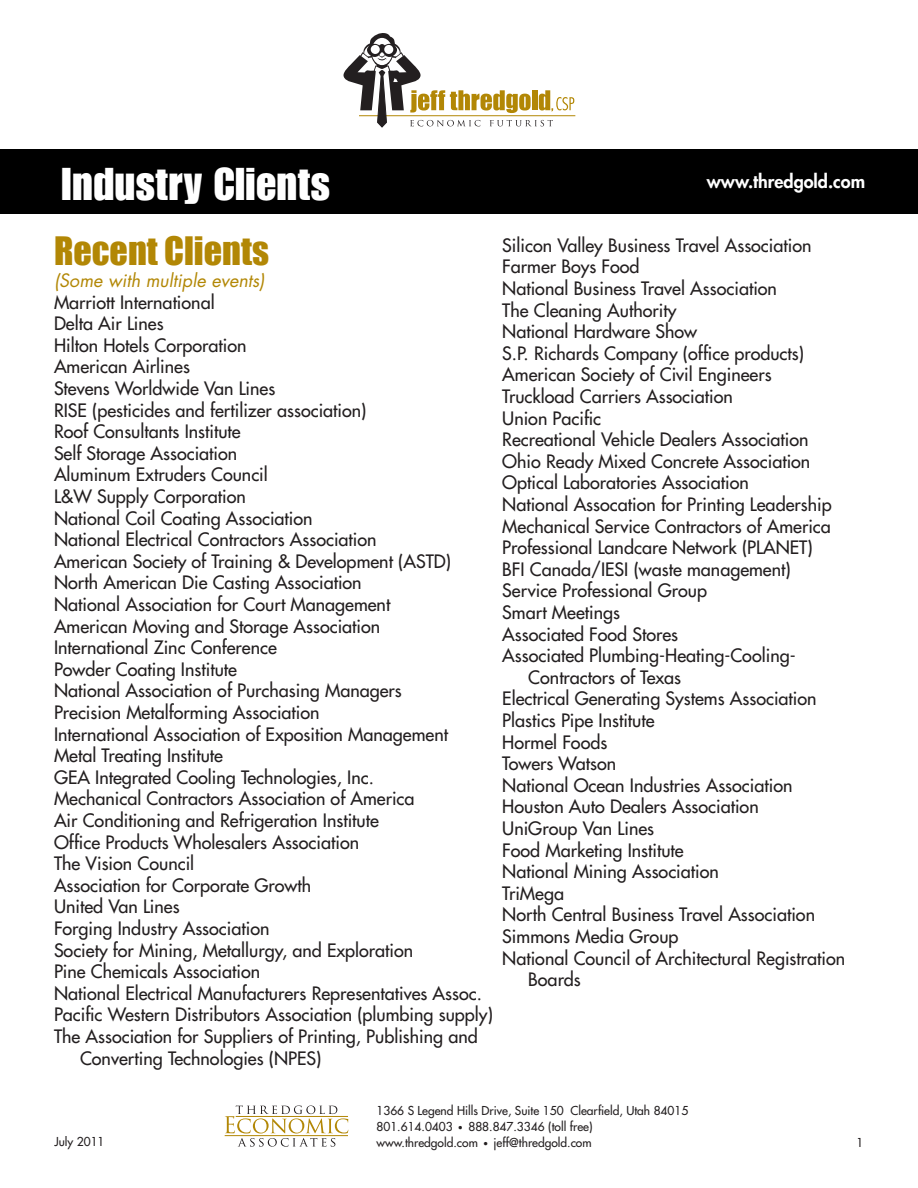
<style>
.page{position:relative;width:918px;height:1188px;background:#fff}
.page>*{position:absolute;margin:0;border:0;box-sizing:border-box;transform-origin:0 0}
.t1{font:45px "Impact LT Std";letter-spacing:.01em;color:#fff}
.t2{font:36px "Impact";color:#b28705}
.t3{font:500 18px "Futura Std";color:#231f20}
.t4{font:italic 18px "Futura Std";color:#b28705}
.t5{font:800 18px "Futura Std";color:#fff}
.t6{font:500 12px/15.8px "Futura Std";color:#231f20}
.s1{font-size:9px}
</style>
<div class="page">
<hr style="left:359px;top:115px;width:216px;height:1px;background:#b28705">
<svg style="left:344px;top:33px;width:230px;height:95px"></svg>
<svg style="left:225px;top:1106px;width:123px;height:41px"></svg>
<hr style="left:225px;top:1135px;width:123px;height:1px;background:#b28705">
<hr style="left:236px;top:1116px;width:112px;height:1px;background:#b28705">
<div style="left:0;top:150px;width:918px;height:64px;background:#000"></div>
<h1 class="t1" style="left:62px;top:158px;width:270px">Industry Clients</h1>
<h2 class="t2" style="left:54px;top:223px;width:216px">Recent Clients</h2>
<p class="t4" style="left:54px;top:269px;width:212px">(Some with multiple events)</p>
<p class="t3" style="left:54px;top:291px;width:162px">Marriott International</p>
<p class="t3" style="left:54px;top:312px;width:111px">Delta Air Lines</p>
<p class="t3" style="left:54px;top:334px;width:194px">Hilton Hotels Corporation</p>
<p class="t3" style="left:54px;top:356px;width:137px">American Airlines</p>
<p class="t3" style="left:54px;top:377px;width:223px">Stevens Worldwide Van Lines</p>
<p class="t3" style="left:54px;top:399px;width:314px">RISE (pesticides and fertilizer association)</p>
<p class="t3" style="left:54px;top:420px;width:188px">Roof Consultants Institute</p>
<p class="t3" style="left:54px;top:442px;width:185px">Self Storage Association</p>
<p class="t3" style="left:54px;top:464px;width:215px">Aluminum Extruders Council</p>
<p class="t3" style="left:54px;top:485px;width:193px">L&amp;W Supply Corporation</p>
<p class="t3" style="left:54px;top:507px;width:260px">National Coil Coating Association</p>
<p class="t3" style="left:54px;top:528px;width:324px">National Electrical Contractors Association</p>
<p class="t3" style="left:54px;top:550px;width:399px">American Society of Training &amp; Development (ASTD)</p>
<p class="t3" style="left:54px;top:572px;width:309px">North American Die Casting Association</p>
<p class="t3" style="left:54px;top:593px;width:338px">National Association for Court Management</p>
<p class="t3" style="left:54px;top:615px;width:328px">American Moving and Storage Association</p>
<p class="t3" style="left:54px;top:636px;width:224px">International Zinc Conference</p>
<p class="t3" style="left:54px;top:658px;width:185px">Powder Coating Institute</p>
<p class="t3" style="left:54px;top:680px;width:349px">National Association of Purchasing Managers</p>
<p class="t3" style="left:54px;top:701px;width:267px">Precision Metalforming Association</p>
<p class="t3" style="left:54px;top:723px;width:396px">International Association of Exposition Management</p>
<p class="t3" style="left:54px;top:744px;width:171px">Metal Treating Institute</p>
<p class="t3" style="left:54px;top:766px;width:321px">GEA Integrated Cooling Technologies, Inc.</p>
<p class="t3" style="left:54px;top:788px;width:362px">Mechanical Contractors Association of America</p>
<p class="t3" style="left:54px;top:809px;width:326px">Air Conditioning and Refrigeration Institute</p>
<p class="t3" style="left:54px;top:831px;width:307px">Office Products Wholesalers Association</p>
<p class="t3" style="left:54px;top:852px;width:142px">The Vision Council</p>
<p class="t3" style="left:54px;top:874px;width:259px">Association for Corporate Growth</p>
<p class="t3" style="left:54px;top:896px;width:127px">United Van Lines</p>
<p class="t3" style="left:54px;top:917px;width:217px">Forging Industry Association</p>
<p class="t3" style="left:54px;top:939px;width:361px">Society for Mining, Metallurgy, and Exploration</p>
<p class="t3" style="left:54px;top:960px;width:208px">Pine Chemicals Association</p>
<p class="t3" style="left:54px;top:982px;width:429px">National Electrical Manufacturers Representatives Assoc.</p>
<p class="t3" style="left:54px;top:1004px;width:440px">Pacific Western Distributors Association (plumbing supply)</p>
<p class="t3" style="left:54px;top:1025px;width:425px">The Association for Suppliers of Printing, Publishing and</p>
<p class="t3" style="left:80px;top:1047px;width:243px">Converting Technologies (NPES)</p>
<p class="t5" style="left:707px;top:170px;width:160px">www.thredgold.com</p>
<p class="t3" style="left:502px;top:234px;width:311px">Silicon Valley Business Travel Association</p>
<p class="t3" style="left:502px;top:256px;width:139px">Farmer Boys Food</p>
<p class="t3" style="left:502px;top:277px;width:276px">National Business Travel Association</p>
<p class="t3" style="left:502px;top:299px;width:176px">The Cleaning Authority</p>
<p class="t3" style="left:502px;top:320px;width:196px">National Hardware Show</p>
<p class="t3" style="left:502px;top:342px;width:303px">S.P. Richards Company (office products)</p>
<p class="t3" style="left:502px;top:364px;width:271px">American Society of Civil Engineers</p>
<p class="t3" style="left:502px;top:385px;width:232px">Truckload Carriers Association</p>
<p class="t3" style="left:502px;top:407px;width:100px">Union Pacific</p>
<p class="t3" style="left:502px;top:428px;width:308px">Recreational Vehicle Dealers Association</p>
<p class="t3" style="left:502px;top:450px;width:310px">Ohio Ready Mixed Concrete Association</p>
<p class="t3" style="left:502px;top:472px;width:248px">Optical Laboratories Association</p>
<p class="t3" style="left:502px;top:493px;width:331px">National Assocation for Printing Leadership</p>
<p class="t3" style="left:502px;top:515px;width:330px">Mechanical Service Contractors of America</p>
<p class="t3" style="left:502px;top:536px;width:312px">Professional Landcare Network (PLANET)</p>
<p class="t3" style="left:502px;top:558px;width:290px">BFI Canada/IESI (waste management)</p>
<p class="t3" style="left:502px;top:580px;width:206px">Service Professional Group</p>
<p class="t3" style="left:502px;top:601px;width:119px">Smart Meetings</p>
<p class="t3" style="left:502px;top:623px;width:177px">Associated Food Stores</p>
<p class="t3" style="left:502px;top:644px;width:295px">Associated Plumbing-Heating-Cooling-</p>
<p class="t3" style="left:528px;top:666px;width:154px">Contractors of Texas</p>
<p class="t3" style="left:502px;top:688px;width:316px">Electrical Generating Systems Association</p>
<p class="t3" style="left:502px;top:709px;width:154px">Plastics Pipe Institute</p>
<p class="t3" style="left:502px;top:731px;width:107px">Hormel Foods</p>
<p class="t3" style="left:502px;top:752px;width:116px">Towers Watson</p>
<p class="t3" style="left:502px;top:774px;width:292px">National Ocean Industries Association</p>
<p class="t3" style="left:502px;top:796px;width:258px">Houston Auto Dealers Association</p>
<p class="t3" style="left:502px;top:817px;width:153px">UniGroup Van Lines</p>
<p class="t3" style="left:502px;top:839px;width:183px">Food Marketing Institute</p>
<p class="t3" style="left:502px;top:860px;width:218px">National Mining Association</p>
<p class="t3" style="left:502px;top:882px;width:63px">TriMega</p>
<p class="t3" style="left:502px;top:904px;width:314px">North Central Business Travel Association</p>
<p class="t3" style="left:502px;top:925px;width:178px">Simmons Media Group</p>
<p class="t3" style="left:502px;top:947px;width:344px">National Council of Architectural Registration</p>
<p class="t3" style="left:528px;top:968px;width:54px">Boards</p>
<p class="t6" style="left:376px;top:1103px;width:313px">1366 S Legend Hills Drive, Suite 150 Clearfield, Utah 84015<br>801.614.0403 <span class="s1">•</span> 888.847.3346 (toll free) www.thredgold.com <span class="s1">•</span> jeff@thredgold.com</p>
<p class="t6" style="left:54px;top:1134px;width:52px">July 2011</p>
<p class="t6" style="left:856px;top:1135px;width:8px">1</p>
</div>
